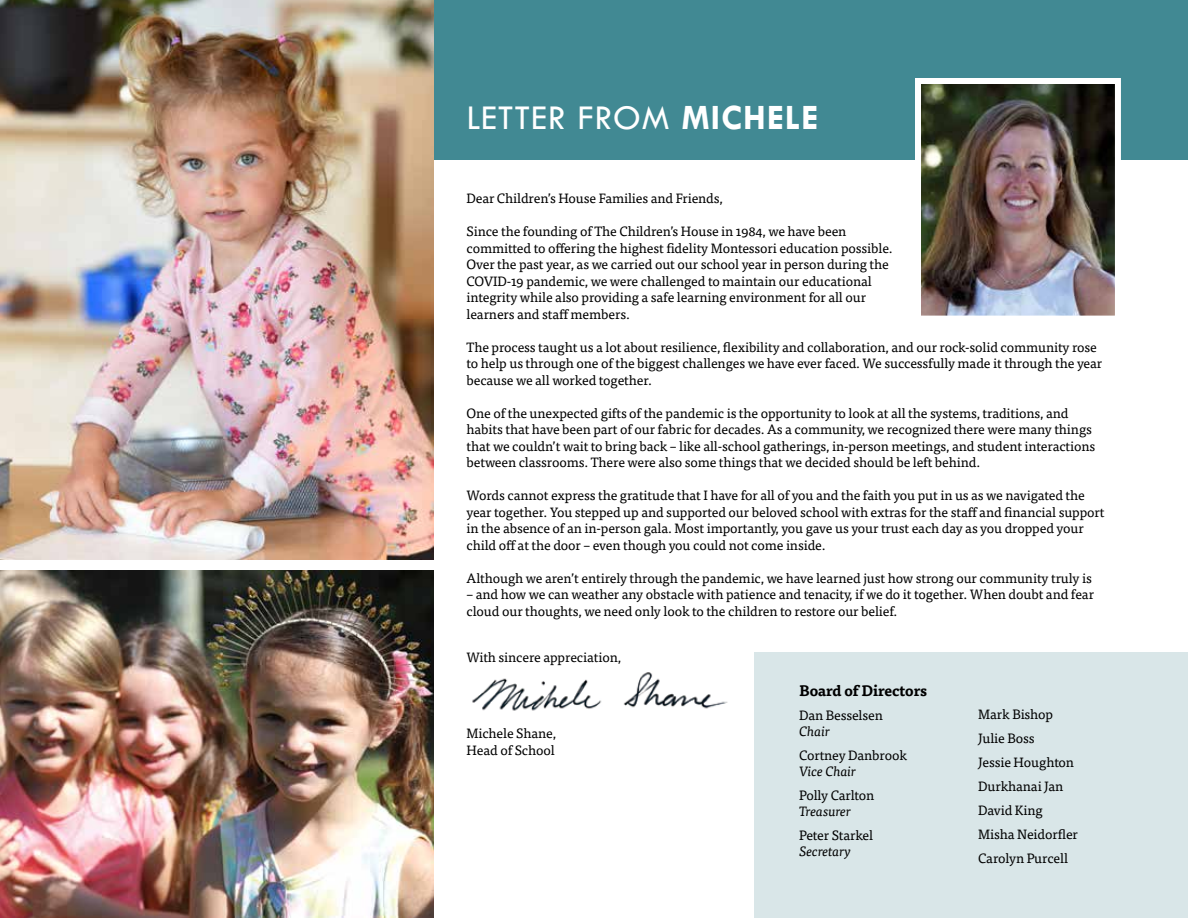
<style>
.page{position:relative;width:1188px;height:918px;background:#fff}
.page>*{position:absolute;margin:0;border:0;box-sizing:border-box;transform-origin:0 0}
.t1{font:36px "Tw Cen";letter-spacing:.025em;color:#fff}
.t2{font:700 15px "Tisa Pro";letter-spacing:-.01em;color:#000}
.t3{font:13.5px/16.5px "Tisa Pro";letter-spacing:-.01em;color:#000}
.t4{font:italic 13.5px "Tisa Pro";letter-spacing:-.01em;color:#000}
.s1{font-weight:700}
</style>
<div class="page">
<div style="left:420px;top:0;width:768px;height:160px;background:#418993"></div>
<img style="left:0;top:0;width:433px;height:559px">
<img style="left:922px;top:85px;width:192px;height:230px">
<div style="left:915px;top:78px;width:206px;height:244px;border:6px solid #fff"></div>
<img style="left:472px;top:672px;width:256px;height:39px">
<div style="left:754px;top:652px;width:434px;height:266px;background:#d9e6e8"></div>
<img style="left:0;top:570px;width:433px;height:348px">
<h1 class="t1" style="left:467px;top:96px;width:353px">LETTER FROM <span class="s1">MICHELE</span></h1>
<p class="t3" style="left:467px;top:189px;width:258px">Dear Children’s House Families and Friends,</p>
<p class="t3" style="left:467px;top:222px;width:428px">Since the founding of The Children’s House in 1984, we have been committed to offering the highest fidelity Montessori education possible.<br>Over the past year, as we carried out our school year in person during the COVID-19 pandemic, we were challenged to maintain our educational integrity while also providing a safe learning environment for all our learners and staff members.</p>
<p class="t3" style="left:467px;top:338px;width:637px">The process taught us a lot about resilience, flexibility and collaboration, and our rock-solid community rose to help us through one of the biggest challenges we have ever faced. We successfully made it through the year because we all worked together.</p>
<p class="t3" style="left:467px;top:404px;width:630px">One of the unexpected gifts of the pandemic is the opportunity to look at all the systems, traditions, and habits that have been part of our fabric for decades. As a community, we recognized there were many things that we couldn’t wait to bring back – like all-school gatherings, in-person meetings, and student interactions between classrooms. There were also some things that we decided should be left behind.</p>
<p class="t3" style="left:467px;top:486px;width:640px">Words cannot express the gratitude that I have for all of you and the faith you put in us as we navigated the year together. You stepped up and supported our beloved school with extras for the staff and financial support in the absence of an in-person gala. Most importantly, you gave us your trust each day as you dropped your child off at the door – even though you could not come inside.</p>
<p class="t3" style="left:467px;top:569px;width:627px">Although we aren’t entirely through the pandemic, we have learned just how strong our community truly is</p>
<p class="t3" style="left:467px;top:585px;width:629px">– and how we can weather any obstacle with patience and tenacity, if we do it together. When doubt and fear cloud our thoughts, we need only look to the children to restore our belief.</p>
<p class="t3" style="left:467px;top:648px;width:156px">With sincere appreciation,</p>
<p class="t3" style="left:467px;top:725px;width:91px">Michele Shane,<br>Head of School</p>
<p class="t2" style="left:799px;top:678px;width:129px">Board of Directors</p>
<p class="t3" style="left:799px;top:706px;width:85px">Dan Besselsen</p>
<p class="t4" style="left:799px;top:721px;width:32px">Chair</p>
<p class="t3" style="left:799px;top:746px;width:109px">Cortney Danbrook</p>
<p class="t4" style="left:799px;top:761px;width:59px">Vice Chair</p>
<p class="t3" style="left:799px;top:786px;width:77px">Polly Carlton</p>
<p class="t4" style="left:799px;top:802px;width:53px">Treasurer</p>
<p class="t3" style="left:799px;top:826px;width:76px">Peter Starkel</p>
<p class="t4" style="left:799px;top:842px;width:53px">Secretary</p>
<p class="t3" style="left:978px;top:701px;width:101px;line-height:24px">Mark Bishop<br>Julie Boss<br>Jessie Houghton<br>Durkhanai Jan<br>David King<br>Misha Neidorfler<br>Carolyn Purcell</p>
</div>
